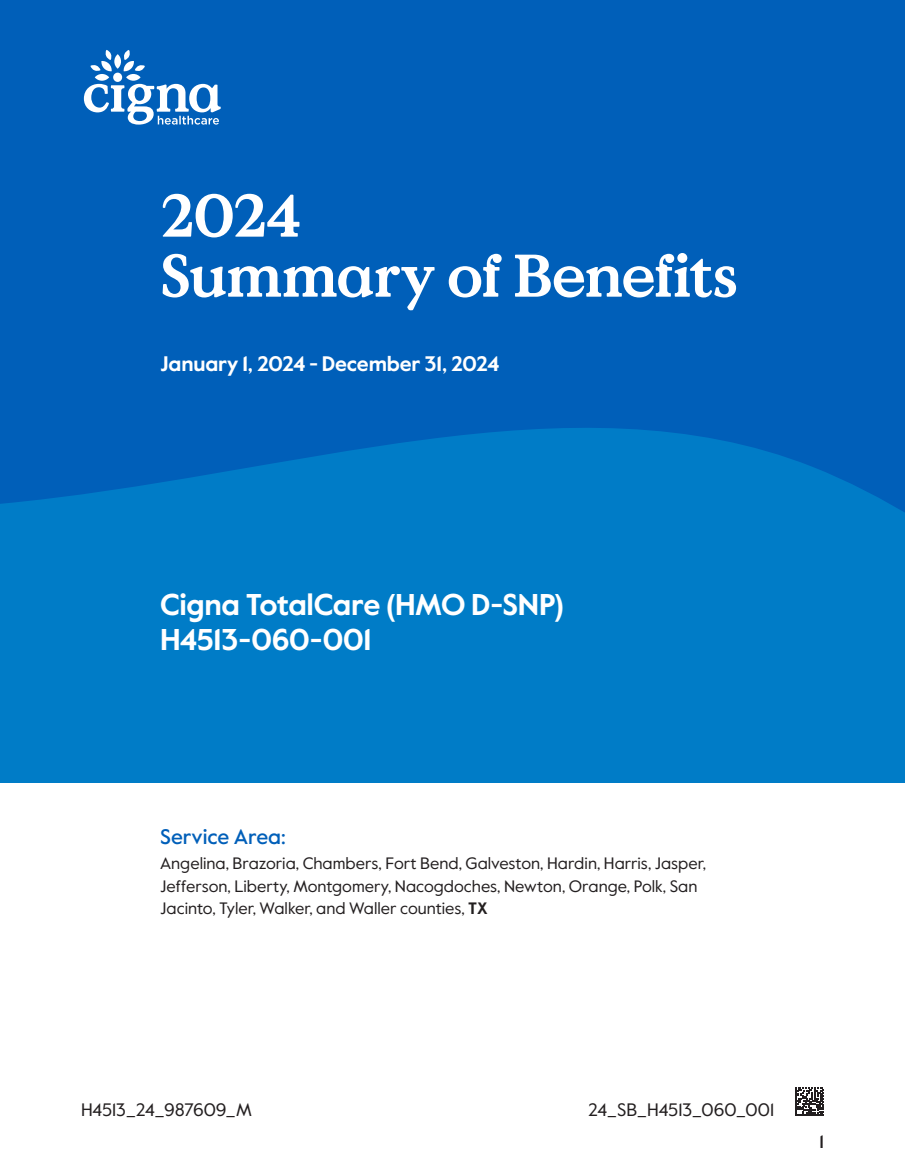
<style>
.page{position:relative;width:905px;height:1175px;background:#fff}
.page>*{position:absolute;margin:0;border:0;box-sizing:border-box;transform-origin:0 0}
.t1{font:700 60px/60px "Value Serif Pro";letter-spacing:-.03em;color:#fff}
.t2{font:700 30px/34.5px "Value Sans Pro";letter-spacing:-.015em;color:#fff}
.t3{font:700 21px "Value Sans Pro";letter-spacing:-.01em;color:#fff}
.t4{font:500 21px "Value Sans Pro";letter-spacing:-.005em;color:#005fb9}
.t5{font:18px "Value Sans Pro";letter-spacing:-.005em;color:#231f20}
.t6{font:500 18px "Value Sans Pro";color:#231f20}
.t7{font:16.5px/22.5px "Value Sans Pro";color:#231f20}
.s1{font-weight:700}
</style>
<div class="page">
<svg style="left:795px;top:1087px;width:29px;height:29px"></svg>
<div style="left:0;top:338px;width:904px;height:445px;background:#007cc7"></div>
<svg style="left:0;top:0;width:904px;height:512px;background:#0062ba"></svg>
<svg style="left:84px;top:50px;width:137px;height:75px"></svg>
<h1 class="t1" style="left:160px;top:188px;width:579px">2024<br>Summary of Benefits</h1>
<p class="t3" style="left:160px;top:351px;width:341px">January 1, 2024 - December 31, 2024</p>
<h2 class="t2" style="left:160px;top:589px;width:405px">Cigna TotalCare (HMO D-SNP)<br>H4513-060-001</h2>
<p class="t4" style="left:160px;top:823px;width:127px">Service Area:</p>
<p class="t7" style="left:160px;top:852px;width:547px">Angelina, Brazoria, Chambers, Fort Bend, Galveston, Hardin, Harris, Jasper,<br>Jefferson, Liberty, Montgomery, Nacogdoches, Newton, Orange, Polk, San<br>Jacinto, Tyler, Walker, and Waller counties, <span class="s1">TX</span></p>
<p class="t5" style="left:81px;top:1098px;width:172px">H4513_24_987609_M</p>
<p class="t5" style="left:588px;top:1098px;width:188px">24_SB_H4513_060_001</p>
<p class="t6" style="left:819px;top:1130px;width:6px">1</p>
</div>
